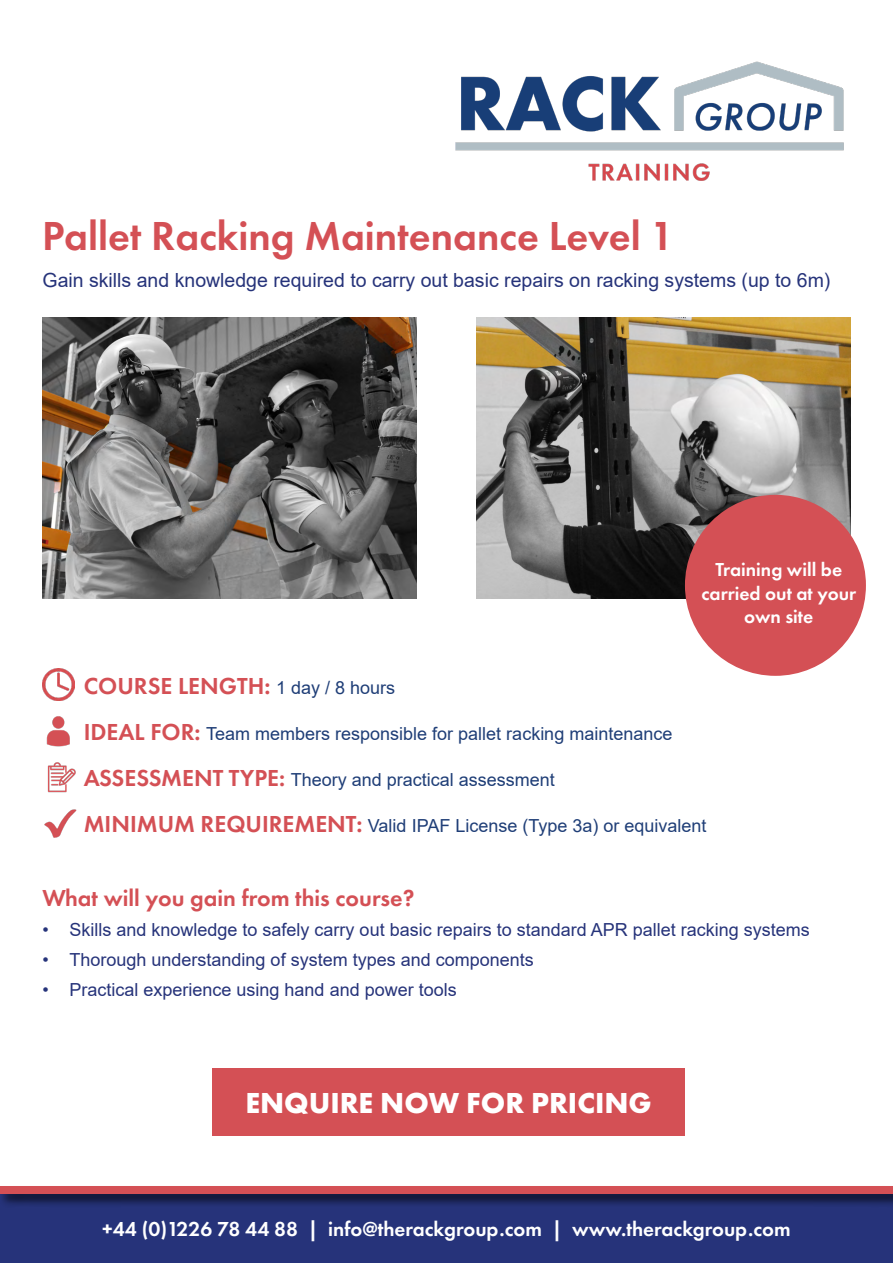
<style>
.page{position:relative;width:893px;height:1263px;background:#fff}
.page>*{position:absolute;margin:0;border:0;box-sizing:border-box;transform-origin:0 0}
.t1{font:600 42px "Futura PT";color:#d45055}
.t2{font:700 30px "Futura PT";color:#fff}
.t3{font:600 24px "Futura PT";color:#d45055}
.t4{font:600 21px "Futura PT";color:#fff}
.t5{font:19.5px "Arial";color:#26337a}
.t6{font:600 19.5px/23.4px "Futura PT";color:#fff;text-align:center}
.t7{font:18px "Arial";color:#26337a}
.t8{font:18px "Arial";color:#1f3e77}
.s1{font-family:"Arial";font-weight:400;font-size:18px;color:#1f3e77}
.s2{font-family:"Futura PT";font-weight:600;font-size:24px;color:#d45055}
</style>
<div class="page">
<div style="left:0;top:1208px;width:893px;height:55px;background:#26337a"></div>
<div style="left:0;top:1184px;width:893px;height:24px;background:#000;opacity:.75"></div>
<div style="left:0;top:1186px;width:893px;height:8px;background:#d45055"></div>
<img style="left:476px;top:318px;width:374px;height:281px">
<img style="left:43px;top:318px;width:374px;height:281px">
<img style="left:455px;top:61px;width:389px;height:120px">
<div style="left:212px;top:1068px;width:473px;height:67px;background:#d45055"></div>
<img style="left:42px;top:668px;width:32px;height:32px">
<img style="left:46px;top:716px;width:24px;height:31px">
<img style="left:47px;top:762px;width:29px;height:31px">
<img style="left:44px;top:809px;width:32px;height:29px">
<div style="left:685px;top:495px;width:181px;height:181px;background:#d45055;border-radius:50%"></div>
<h1 class="t1" style="left:42px;top:210px;width:634px">Pallet Racking Maintenance Level 1</h1>
<p class="t5" style="left:43px;top:267px;width:789px">Gain skills and knowledge required to carry out basic repairs on racking systems (up to 6m)</p>
<p class="t6" style="left:701px;top:558px;width:156px">Training will be carried out at your own site</p>
<h3 class="t3" style="left:84px;top:671px;width:313px">COURSE LENGTH: <span class="s1">1 day / 8 hours</span></h3>
<p class="t8" style="left:84px;top:721px;width:590px"><span class="s2">IDEAL FOR:</span> Team members responsible for pallet racking maintenance</p>
<p class="t8" style="left:84px;top:767px;width:473px"><span class="s2">ASSESSMENT TYPE:</span> Theory and practical assessment</p>
<p class="t8" style="left:84px;top:813px;width:624px"><span class="s2">MINIMUM REQUIREMENT:</span> Valid IPAF License (Type 3a) or equivalent</p>
<h3 class="t3" style="left:43px;top:883px;width:373px">What will you gain from this course?</h3>
<p class="t7" style="left:43px;top:917px;width:769px">• Skills and knowledge to safely carry out basic repairs to standard APR pallet racking systems</p>
<p class="t7" style="left:43px;top:947px;width:493px">• Thorough understanding of system types and components</p>
<p class="t7" style="left:43px;top:977px;width:416px">• Practical experience using hand and power tools</p>
<h2 class="t2" style="left:245px;top:1084px;width:408px">ENQUIRE NOW FOR PRICING</h2>
<p class="t4" style="left:102px;top:1215px;width:690px">+44 (0)1226 78 44 88 | info@therackgroup.com | www.therackgroup.com</p>
</div>
